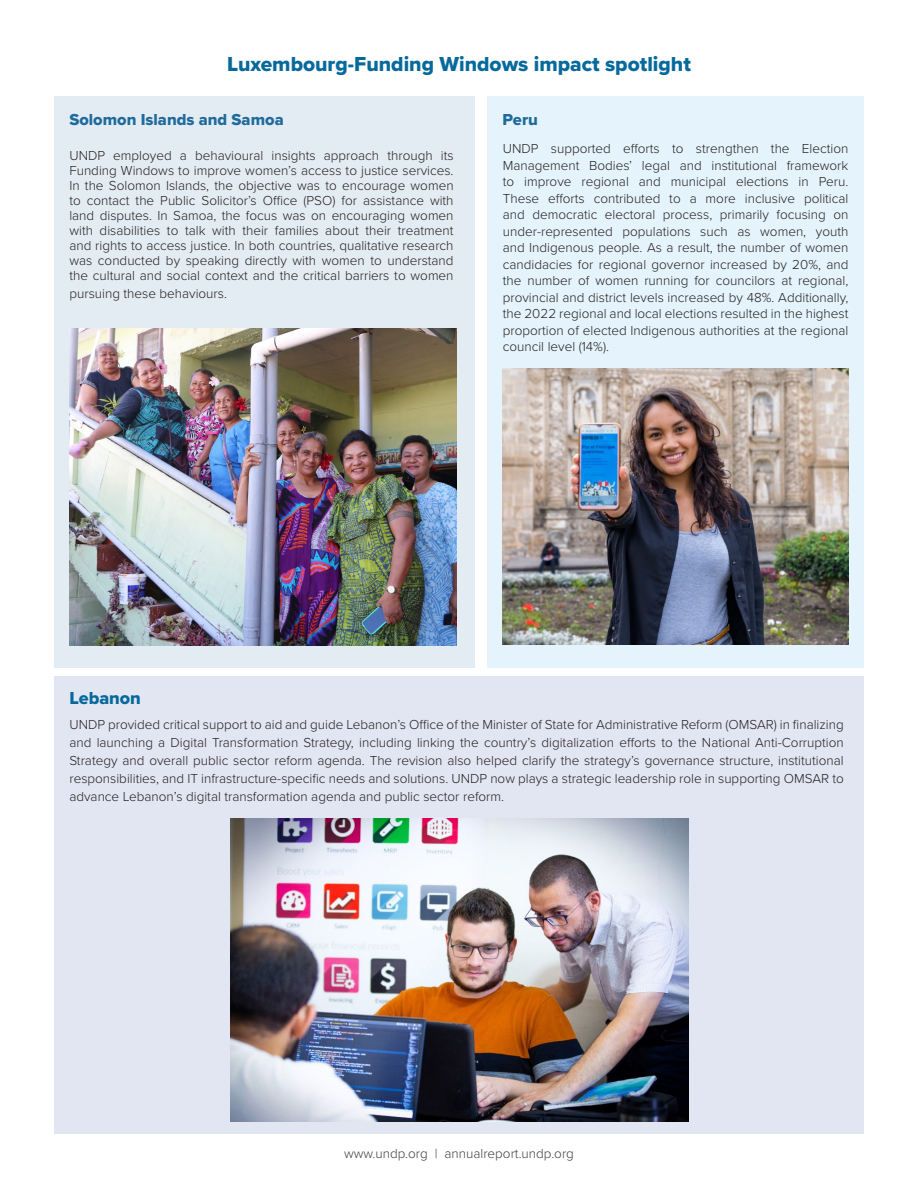
<style>
.page{position:relative;width:918px;height:1188px;background:#fff}
.page>*{position:absolute;margin:0;border:0;box-sizing:border-box;transform-origin:0 0}
.t1{font:21px "Proxima Nova Extrabld";color:#06699c}
.t2{font:18px "Proxima Nova Extrabld";color:#06699c}
.t3{font:16.5px "Proxima Nova Extrabld";color:#206b9c}
.t4{font:300 13.5px/16.5px "Proxima Nova";color:#231f20;text-align:justify}
.t5{font:300 13.5px "Proxima Nova";color:#3e3e3f}
</style>
<div class="page">
<div style="left:54px;top:96px;width:420px;height:571px;background:#e4ecf3"></div>
<div style="left:487px;top:96px;width:377px;height:571px;background:#e5f4fc"></div>
<img style="left:69px;top:328px;width:388px;height:317px">
<img style="left:503px;top:368px;width:345px;height:277px">
<div style="left:54px;top:676px;width:810px;height:458px;background:#e2e5f2"></div>
<img style="left:230px;top:819px;width:459px;height:302px">
<p class="t1" style="left:227px;top:48px;width:465px">Luxembourg-Funding Windows impact spotlight</p>
<p class="t3" style="left:69px;top:107px;width:216px">Solomon Islands and Samoa</p>
<p class="t4" style="left:69px;top:147px;width:386px;line-height:15px">UNDP employed a behavioural insights approach through its Funding Windows to improve women’s access to justice services.<br>In the Solomon Islands, the objective was to encourage women to contact the Public Solicitor’s Office (PSO) for assistance with land disputes. In Samoa, the focus was on encouraging women with disabilities to talk with their families about their treatment and rights to access justice. In both countries, qualitative research was conducted by speaking directly with women to understand the cultural and social context and the critical barriers to women</p>
<p class="t4" style="left:69px;top:284px;width:159px">pursuing these behaviours.</p>
<p class="t3" style="left:503px;top:107px;width:37px">Peru</p>
<p class="t4" style="left:503px;top:140px;width:347px">UNDP supported efforts to strengthen the Election Management Bodies’ legal and institutional framework to improve regional and municipal elections in Peru.<br>These efforts contributed to a more inclusive political and democratic electoral process, primarily focusing on under-represented populations such as women, youth and Indigenous people. As a result, the number of women candidacies for regional governor increased by 20%, and the number of women running for councilors at regional, provincial and district levels increased by 48%. Additionally, the 2022 regional and local elections resulted in the highest proportion of elected Indigenous authorities at the regional council level (14%).</p>
<p class="t2" style="left:69px;top:684px;width:73px">Lebanon</p>
<p class="t4" style="left:69px;top:715px;width:776px;line-height:18px">UNDP provided critical support to aid and guide Lebanon’s Office of the Minister of State for Administrative Reform (OMSAR) in finalizing and launching a Digital Transformation Strategy, including linking the country’s digitalization efforts to the National Anti-Corruption Strategy and overall public sector reform agenda. The revision also helped clarify the strategy’s governance structure, institutional responsibilities, and IT infrastructure-specific needs and solutions. UNDP now plays a strategic leadership role in supporting OMSAR to advance Lebanon’s digital transformation agenda and public sector reform.</p>
<p class="t5" style="left:344px;top:1143px;width:231px">www.undp.org | annualreport.undp.org</p>
</div>
